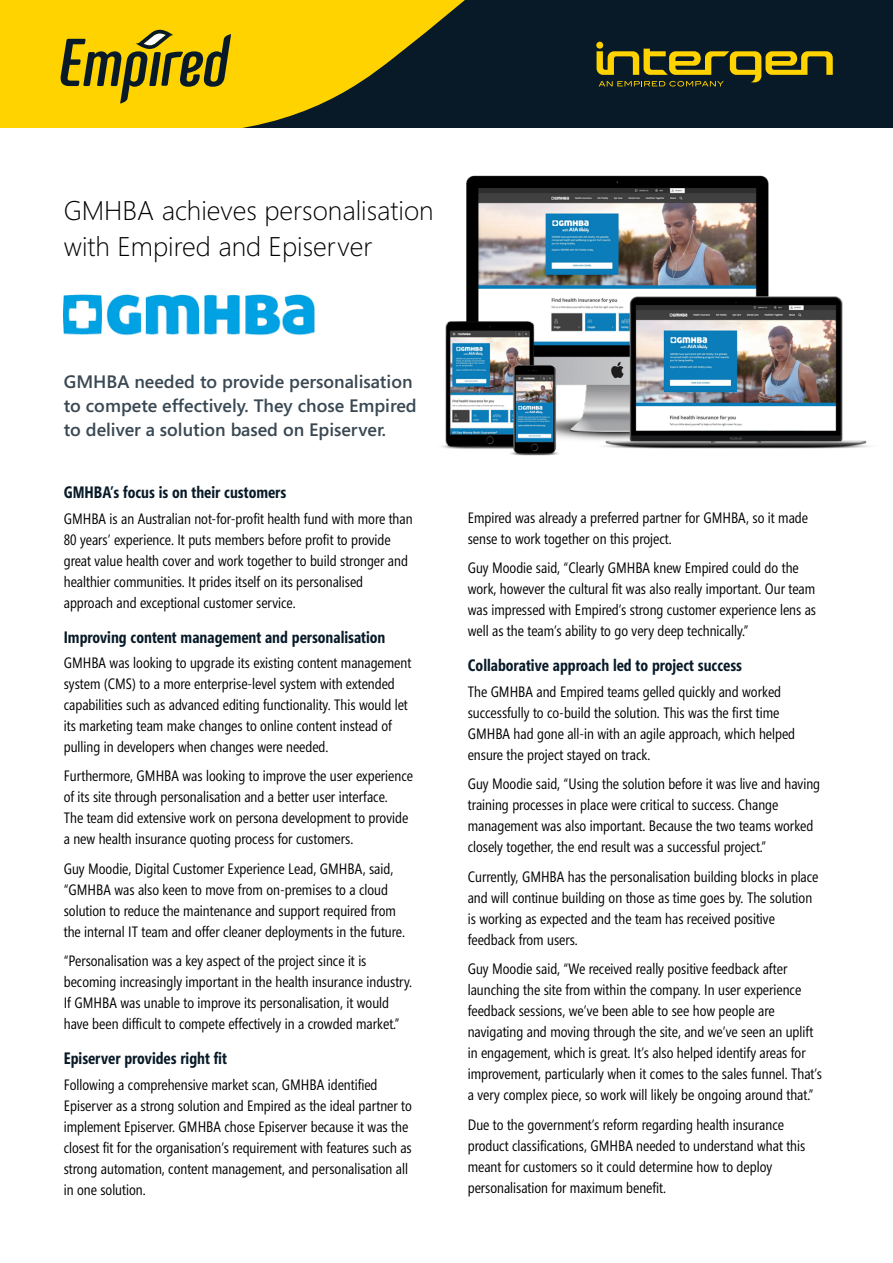
<style>
.page{position:relative;width:893px;height:1263px;background:#fff}
.page>*{position:absolute;margin:0;border:0;box-sizing:border-box;transform-origin:0 0}
.t1{font:300 27px/36px "Segoe";color:#000}
.t2{font:600 18px/24px "Segoe";color:#394853}
.t3{font:700 16.5px "Segoe Condensed";color:#081a28}
.t4{font:15px/21px "Segoe Condensed";color:#000}
</style>
<div class="page">
<div style="left:0;top:0;width:893px;height:128px;background:#081a28"></div>
<svg style="left:0;top:0;width:465px;height:128px;fill:#ffd300"></svg>
<svg style="left:60px;top:29px;width:171px;height:75px"></svg>
<div style="left:596px;top:42px;width:7px;height:7px;background:#ffd300;border-radius:50%"></div>
<svg style="left:597px;top:49px;width:236px;height:38px"></svg>
<img style="left:64px;top:294px;width:251px;height:42px">
<img style="left:442px;top:176px;width:428px;height:279px">
<h1 class="t1" style="left:64px;top:192px;width:371px">GMHBA achieves personalisation with Empired and Episerver</h1>
<p class="t2" style="left:64px;top:369px;width:354px">GMHBA needed to provide personalisation to compete effectively. They chose Empired to deliver a solution based on Episerver.</p>
<p class="t3" style="left:64px;top:482px;width:224px">GMHBA’s focus is on their customers</p>
<p class="t4" style="left:64px;top:508px;width:350px">GMHBA is an Australian not-for-profit health fund with more than 80 years’ experience. It puts members before profit to provide great value health cover and work together to build stronger and healthier communities. It prides itself on its personalised approach and exceptional customer service.</p>
<p class="t3" style="left:64px;top:626px;width:323px">Improving content management and personalisation</p>
<p class="t4" style="left:64px;top:652px;width:349px">GMHBA was looking to upgrade its existing content management system (CMS) to a more enterprise-level system with extended capabilities such as advanced editing functionality. This would let its marketing team make changes to online content instead of pulling in developers when changes were needed.</p>
<p class="t4" style="left:64px;top:766px;width:351px">Furthermore, GMHBA was looking to improve the user experience of its site through personalisation and a better user interface.<br>The team did extensive work on persona development to provide a new health insurance quoting process for customers.</p>
<p class="t4" style="left:64px;top:858px;width:343px">Guy Moodie, Digital Customer Experience Lead, GMHBA, said, “GMHBA was also keen to move from on-premises to a cloud solution to reduce the maintenance and support required from the internal IT team and offer cleaner deployments in the future.</p>
<p class="t4" style="left:64px;top:951px;width:350px">“Personalisation was a key aspect of the project since it is becoming increasingly important in the health insurance industry.<br>If GMHBA was unable to improve its personalisation, it would have been difficult to compete effectively in a crowded market.”</p>
<p class="t3" style="left:64px;top:1048px;width:165px">Episerver provides right fit</p>
<p class="t4" style="left:64px;top:1074px;width:350px">Following a comprehensive market scan, GMHBA identified Episerver as a strong solution and Empired as the ideal partner to implement Episerver. GMHBA chose Episerver because it was the closest fit for the organisation’s requirement with features such as strong automation, content management, and personalisation all in one solution.</p>
<p class="t4" style="left:468px;top:507px;width:342px">Empired was already a preferred partner for GMHBA, so it made sense to work together on this project.</p>
<p class="t4" style="left:468px;top:558px;width:350px">Guy Moodie said, “Clearly GMHBA knew Empired could do the work, however the cultural fit was also really important. Our team was impressed with Empired’s strong customer experience lens as well as the team’s ability to go very deep technically.”</p>
<p class="t3" style="left:468px;top:655px;width:276px">Collaborative approach led to project success</p>
<p class="t4" style="left:468px;top:681px;width:329px">The GMHBA and Empired teams gelled quickly and worked successfully to co-build the solution. This was the first time GMHBA had gone all-in with an agile approach, which helped ensure the project stayed on track.</p>
<p class="t4" style="left:468px;top:774px;width:354px">Guy Moodie said, “Using the solution before it was live and having training processes in place were critical to success. Change management was also important. Because the two teams worked closely together, the end result was a successful project.”</p>
<p class="t4" style="left:468px;top:866px;width:352px">Currently, GMHBA has the personalisation building blocks in place and will continue building on those as time goes by. The solution is working as expected and the team has received positive feedback from users.</p>
<p class="t4" style="left:468px;top:959px;width:356px">Guy Moodie said, “We received really positive feedback after launching the site from within the company. In user experience feedback sessions, we’ve been able to see how people are navigating and moving through the site, and we’ve seen an uplift in engagement, which is great. It’s also helped identify areas for improvement, particularly when it comes to the sales funnel. That’s a very complex piece, so work will likely be ongoing around that.”</p>
<p class="t4" style="left:468px;top:1114px;width:339px">Due to the government’s reform regarding health insurance product classifications, GMHBA needed to understand what this meant for customers so it could determine how to deploy personalisation for maximum benefit.</p>
</div>
